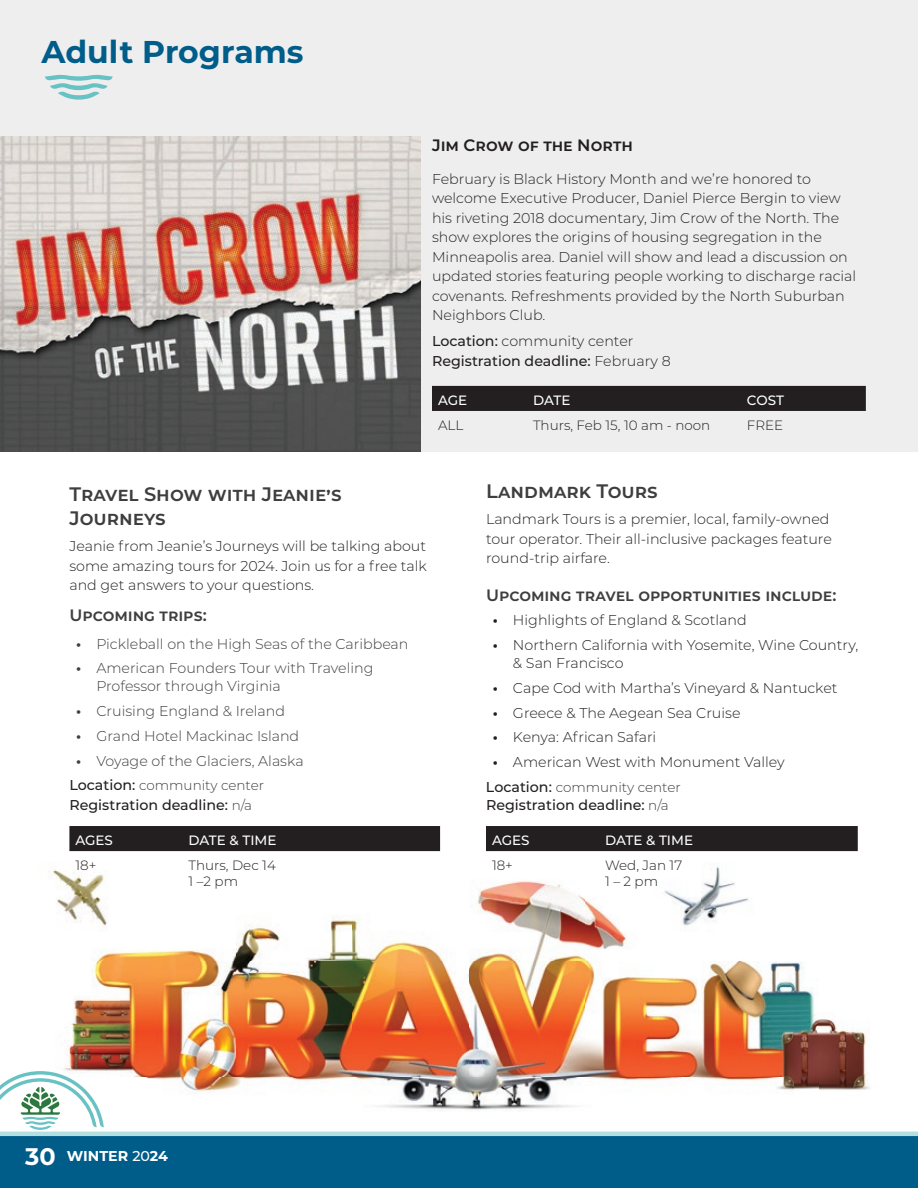
<style>
.page{position:relative;width:918px;height:1188px;background:#fff}
.page>*{position:absolute;margin:0;border:0;box-sizing:border-box;transform-origin:0 0}
.t1{font:700 31.5px "Montserrat";color:#005d8a}
.t2{font:600 19.5px/24px "Montserrat";color:#3e3e3f}
.t3{font:600 16.5px "Montserrat";color:#3e3e3f}
.t4{font:600 16.5px "Montserrat";color:#231f20}
.t5{font:300 14.25px/19.5px "Montserrat";color:#231f20}
.t6{font:300 14.25px/18px "Montserrat";color:#3e3e3f}
.t7{font:500 14.25px/19.5px "Montserrat";color:#231f20}
.t8{font:700 14.25px "Montserrat";color:#fff}
.t9{font:300 13.5px/16.2px "Montserrat";color:#231f20}
.t10{font:300 13.5px "Montserrat";color:#3e3e3f}
.t11{font:500 13.5px "Montserrat";color:#fff}
.s1{font-weight:300}
.s2{font-weight:700}
.s3{font-weight:500;font-size:14.25px;color:#231f20}
.s4{font-weight:300;font-size:13.5px;color:#3e3e3f}
.s5{font-size:24px}
.s6{font-weight:500}
</style>
<div class="page">
<div style="left:0;top:0;width:918px;height:451px;background:#eeeeef"></div>
<div style="left:432px;top:386px;width:434px;height:25px;background:#231f20"></div>
<img style="left:52px;top:851px;width:855px;height:281px">
<img style="left:0;top:136px;width:421px;height:315px">
<div style="left:486px;top:826px;width:372px;height:25px;background:#231f20"></div>
<div style="left:69px;top:826px;width:371px;height:25px;background:#231f20"></div>
<div style="left:0;top:1136px;width:918px;height:52px;background:#005d8a"></div>
<svg style="left:0;top:1067px;width:108px;height:65px"></svg>
<hr style="left:0;top:1132px;width:918px;height:4px;background:#b3dfe0">
<svg style="left:45px;top:75px;width:68px;height:25px"></svg>
<h1 class="t1" style="left:42px;top:29px;width:264px">Adult Programs</h1>
<p class="t4" style="left:432px;top:133px;width:203px">Jim Crow of the North</p>
<p class="t5" style="left:432px;top:169px;width:426px">February is Black History Month and we’re honored to welcome Executive Producer, Daniel Pierce Bergin to view his riveting 2018 documentary, Jim Crow of the North. The show explores the origins of housing segregation in the Minneapolis area. Daniel will show and lead a discussion on updated stories featuring people working to discharge racial covenants. Refreshments provided by the North Suburban Neighbors Club.</p>
<p class="t7" style="left:432px;top:331px;width:240px">Location: <span class="s1">community center<br></span>Registration deadline: <span class="s1">February 8</span></p>
<p class="t11" style="left:438px;top:391px;width:31px">AGE</p>
<p class="t11" style="left:533px;top:391px;width:39px">DATE</p>
<p class="t11" style="left:747px;top:391px;width:39px">COST</p>
<p class="t9" style="left:438px;top:417px;width:27px">ALL</p>
<p class="t9" style="left:533px;top:417px;width:179px">Thurs, Feb 15, 10 am - noon</p>
<p class="t9" style="left:747px;top:417px;width:38px">FREE</p>
<h2 class="t2" style="left:69px;top:481px;width:274px">Travel Show with Jeanie’s<br>Journeys</h2>
<p class="t5" style="left:69px;top:536px;width:359px;text-align:justify">Jeanie from Jeanie’s Journeys will be talking about some amazing tours for 2024. Join us for a free talk and get answers to your questions.</p>
<p class="t3" style="left:69px;top:603px;width:139px">Upcoming trips:</p>
<p class="t6" style="left:76px;top:634px;width:334px"><span class="s2">•</span> Pickleball on the High Seas of the Caribbean</p>
<p class="t6" style="left:96px;top:659px;width:279px;text-indent:-20px"><span class="s2">•</span> American Founders Tour with Traveling<br>Professor through Virginia</p>
<p class="t6" style="left:76px;top:702px;width:210px"><span class="s2">•</span> Cruising England &amp; Ireland</p>
<p class="t6" style="left:76px;top:726px;width:225px"><span class="s2">•</span> Grand Hotel Mackinac Island</p>
<p class="t6" style="left:76px;top:751px;width:229px"><span class="s2">•</span> Voyage of the Glaciers, Alaska</p>
<p class="t10" style="left:69px;top:776px;width:196px"><span class="s3">Location:</span> community center</p>
<p class="t7" style="left:69px;top:795px;width:184px">Registration deadline: <span class="s4">n/a</span></p>
<p class="t11" style="left:75px;top:831px;width:39px">AGES</p>
<p class="t11" style="left:189px;top:831px;width:89px">DATE &amp; TIME</p>
<p class="t9" style="left:75px;top:857px;width:22px">18+</p>
<p class="t9" style="left:189px;top:857px;width:89px">Thurs, Dec 14<br>1 –2 pm</p>
<h2 class="t2" style="left:486px;top:478px;width:173px">Landmark Tours</h2>
<p class="t5" style="left:486px;top:509px;width:347px">Landmark Tours is a premier, local, family-owned tour operator. Their all-inclusive packages feature round-trip airfare.</p>
<p class="t3" style="left:486px;top:583px;width:352px">Upcoming travel opportunities include:</p>
<p class="t5" style="left:493px;top:610px;width:255px"><span class="s2">•</span> Highlights of England &amp; Scotland</p>
<p class="t5" style="left:513px;top:636px;width:347px;line-height:18px;text-indent:-20px"><span class="s2">•</span> Northern California with Yosemite, Wine Country, &amp; San Francisco</p>
<p class="t5" style="left:493px;top:678px;width:346px"><span class="s2">•</span> Cape Cod with Martha’s Vineyard &amp; Nantucket</p>
<p class="t5" style="left:493px;top:702px;width:249px"><span class="s2">•</span> Greece &amp; The Aegean Sea Cruise</p>
<p class="t5" style="left:493px;top:727px;width:165px"><span class="s2">•</span> Kenya: African Safari</p>
<p class="t5" style="left:493px;top:752px;width:293px"><span class="s2">•</span> American West with Monument Valley</p>
<p class="t10" style="left:486px;top:778px;width:196px"><span class="s3">Location:</span> community center</p>
<p class="t7" style="left:486px;top:795px;width:184px">Registration deadline: <span class="s4">n/a</span></p>
<p class="t11" style="left:492px;top:831px;width:39px">AGES</p>
<p class="t11" style="left:605px;top:831px;width:89px">DATE &amp; TIME</p>
<p class="t9" style="left:492px;top:857px;width:22px">18+</p>
<p class="t9" style="left:605px;top:857px;width:79px">Wed, Jan 17<br>1 – 2 pm</p>
<p class="t8" style="left:25px;top:1146px;width:144px"><span class="s5">30</span> WINTER <span class="s6">20</span>24</p>
</div>
